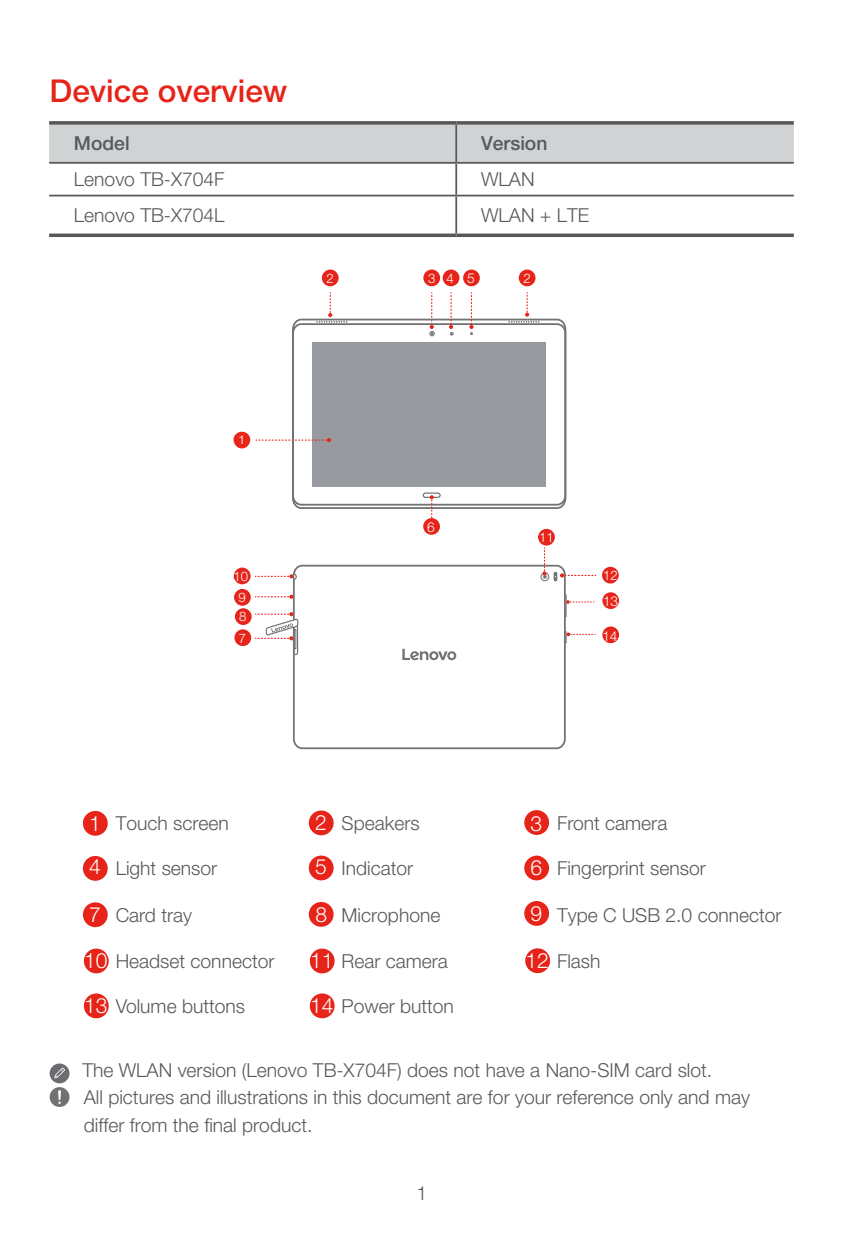
<style>
.page{position:relative;width:844px;height:1241px;background:#fff}
.page>*{position:absolute;margin:0;border:0;box-sizing:border-box;transform-origin:0 0}
.一级标题{font:500 31.5px "Helvetica Neue LT Std";color:#e72419}
.table_1{font:300 19.25px/28px "Helvetica Neue LT Std";color:#57585a}
.table_1-2{font:500 19.25px "Helvetica Neue LT Std";color:#57585a}
.t1{font:300 13.65px "Helvetica Neue LT Std";color:#fff}
.t2{font:300 13.3px "Helvetica Neue LT Std";color:#fff}
.t3{font:300 12.25px "Helvetica Neue LT Std";color:#fff;scale:1.07 1}
.s1{font-size:21px;color:#fff}
</style>
<div class="page">
<div style="left:49px;top:125px;width:744px;height:37px;background:#d1d2d4"></div>
<svg style="left:49px;top:121px;width:407px;height:4px;background:#67686a"></svg>
<svg style="left:456px;top:121px;width:337px;height:4px"></svg>
<hr style="left:49px;top:162px;width:407px;height:2px;background:#57585a">
<hr style="left:456px;top:162px;width:337px;height:2px;background:#57585a">
<svg style="left:49px;top:233px;width:407px;height:4px;background:#6d6e70"></svg>
<svg style="left:456px;top:233px;width:337px;height:4px"></svg>
<hr style="left:455px;top:164px;width:2px;height:31px;background:#57585a">
<hr style="left:49px;top:195px;width:407px;height:1px;background:#57585a">
<hr style="left:456px;top:195px;width:337px;height:1px;background:#57585a">
<hr style="left:455px;top:125px;width:2px;height:37px;background:#57585a">
<hr style="left:455px;top:196px;width:2px;height:37px;background:#57585a">
<div style="left:50px;top:1063px;width:19px;height:20px;background:#6c6d70;border-radius:50%"></div>
<svg style="left:54px;top:1067px;width:11px;height:11px"></svg>
<div style="left:312px;top:342px;width:233px;height:144px;background:#979b9f"></div>
<div style="left:322px;top:269px;width:16px;height:17px;background:#e72419;border-radius:50%"></div>
<div style="left:423px;top:269px;width:17px;height:17px;background:#e72419;border-radius:50%"></div>
<div style="left:234px;top:629px;width:17px;height:17px;background:#e72419;border-radius:50%"></div>
<div style="left:235px;top:608px;width:16px;height:17px;background:#e72419;border-radius:50%"></div>
<div style="left:602px;top:566px;width:16px;height:17px;background:#e72419;border-radius:50%"></div>
<div style="left:538px;top:529px;width:16px;height:16px;background:#e72419;border-radius:50%"></div>
<div style="left:233px;top:431px;width:17px;height:17px;background:#e72419;border-radius:50%"></div>
<div style="left:234px;top:589px;width:17px;height:16px;background:#e72419;border-radius:50%"></div>
<svg style="left:256px;top:438px;width:75px;height:4px"></svg>
<div style="left:423px;top:518px;width:17px;height:16px;background:#e72419;border-radius:50%"></div>
<div style="left:602px;top:592px;width:17px;height:17px;background:#e72419;border-radius:50%"></div>
<div style="left:292px;top:323px;width:274px;height:182px;border:2px solid #717271;border-radius:9px"></div>
<svg style="left:429px;top:292px;width:5px;height:44px"></svg>
<div style="left:292px;top:318px;width:274px;height:191px;border:2px solid #717271;border-radius:9px"></div>
<svg style="left:316px;top:292px;width:31px;height:30px"></svg>
<div style="left:422px;top:492px;width:18px;height:6px;border:1px solid #717275;border-radius:2px"></div>
<div style="left:293px;top:564px;width:272px;height:185px;border:2px solid #717271;border-radius:9px"></div>
<svg style="left:255px;top:572px;width:42px;height:8px"></svg>
<svg style="left:255px;top:593px;width:340px;height:67px"></svg>
<svg style="left:429px;top:651px;width:9px;height:9px"></svg>
<div style="left:540px;top:572px;width:9px;height:9px;border:1px solid #717275;border-radius:50%"></div>
<svg style="left:553px;top:572px;width:43px;height:9px"></svg>
<svg style="left:429px;top:495px;width:4px;height:24px"></svg>
<div style="left:463px;top:269px;width:16px;height:17px;background:#e72419;border-radius:50%"></div>
<svg style="left:542px;top:547px;width:5px;height:32px"></svg>
<div style="left:234px;top:567px;width:16px;height:17px;background:#e72419;border-radius:50%"></div>
<svg style="left:449px;top:292px;width:4px;height:43px"></svg>
<svg style="left:469px;top:292px;width:4px;height:42px"></svg>
<div style="left:442px;top:269px;width:17px;height:17px;background:#e72419;border-radius:50%"></div>
<svg style="left:508px;top:292px;width:31px;height:30px"></svg>
<div style="left:602px;top:626px;width:17px;height:17px;background:#e72419;border-radius:50%"></div>
<div style="left:518px;top:269px;width:17px;height:17px;background:#e72419;border-radius:50%"></div>
<div style="left:50px;top:1086px;width:19px;height:20px;background:#717271;border-radius:50%"></div>
<svg style="left:58px;top:1090px;width:3px;height:13px"></svg>
<div style="left:83px;top:810px;width:25px;height:25px;background:#e72419;border-radius:50%"></div>
<div style="left:309px;top:810px;width:24px;height:25px;background:#e72419;border-radius:50%"></div>
<div style="left:524px;top:810px;width:25px;height:24px;background:#e72419;border-radius:50%"></div>
<div style="left:83px;top:855px;width:25px;height:25px;background:#e72419;border-radius:50%"></div>
<div style="left:309px;top:855px;width:24px;height:25px;background:#e72419;border-radius:50%"></div>
<div style="left:524px;top:855px;width:25px;height:25px;background:#e72419;border-radius:50%"></div>
<div style="left:83px;top:902px;width:25px;height:25px;background:#e72419;border-radius:50%"></div>
<div style="left:309px;top:901px;width:24px;height:25px;background:#e72419;border-radius:50%"></div>
<div style="left:524px;top:900px;width:25px;height:25px;background:#e72419;border-radius:50%"></div>
<div style="left:84px;top:948px;width:25px;height:25px;background:#e72419;border-radius:50%"></div>
<div style="left:310px;top:948px;width:24px;height:25px;background:#e72419;border-radius:50%"></div>
<div style="left:525px;top:948px;width:25px;height:25px;background:#e72419;border-radius:50%"></div>
<div style="left:84px;top:993px;width:25px;height:25px;background:#e72419;border-radius:50%"></div>
<div style="left:310px;top:993px;width:24px;height:25px;background:#e72419;border-radius:50%"></div>
<p class="一级标题" style="left:50px;top:72px;width:239px">Device overview</p>
<p class="table_1-2" style="left:74px;top:131px;width:57px">Model</p>
<p class="table_1-2" style="left:481px;top:131px;width:68px">Version</p>
<p class="table_1" style="left:74px;top:165px;width:152px">Lenovo TB-X704F</p>
<p class="table_1" style="left:481px;top:165px;width:55px">WLAN</p>
<p class="table_1" style="left:74px;top:201px;width:152px">Lenovo TB-X704L</p>
<p class="table_1" style="left:481px;top:201px;width:110px">WLAN + LTE</p>
<p class="t3" style="left:238px;top:432px;width:8px">1</p>
<p class="t2" style="left:233px;top:568px;width:16px">10</p>
<p class="t2" style="left:238px;top:591px;width:14px">97</p>
<p class="t2" style="left:239px;top:608px;width:9px">8</p>
<p class="t2" style="left:239px;top:629px;width:9px">7</p>
<p class="t2" style="left:326px;top:270px;width:9px">2</p>
<p class="t2" style="left:428px;top:270px;width:9px">3</p>
<p class="t2" style="left:446px;top:270px;width:9px">4</p>
<p class="t1" style="left:467px;top:270px;width:9px">5</p>
<p class="t2" style="left:523px;top:270px;width:9px">2</p>
<p class="t1" style="left:427px;top:518px;width:9px">6</p>
<p class="t2" style="left:539px;top:529px;width:16px">11</p>
<p class="t2" style="left:603px;top:567px;width:16px">12</p>
<p class="t1" style="left:603px;top:592px;width:17px">13</p>
<p class="t1" style="left:602px;top:627px;width:17px">14</p>
<p class="table_1" style="left:89px;top:808px;width:141px"><span class="s1">1</span> Touch screen</p>
<p class="table_1" style="left:315px;top:808px;width:106px"><span class="s1">2</span> Speakers</p>
<p class="table_1" style="left:530px;top:808px;width:138px"><span class="s1">3</span> Front camera</p>
<p class="table_1" style="left:89px;top:853px;width:129px"><span class="s1">4</span> Light sensor</p>
<p class="table_1" style="left:315px;top:853px;width:100px"><span class="s1">5</span> Indicator</p>
<p class="table_1" style="left:530px;top:853px;width:177px"><span class="s1">6</span> Fingerprint sensor</p>
<p class="table_1" style="left:89px;top:900px;width:104px"><span class="s1">7</span> Card tray</p>
<p class="table_1" style="left:315px;top:900px;width:126px"><span class="s1">8</span> Microphone</p>
<p class="table_1" style="left:530px;top:900px;width:252px"><span class="s1">9</span> Type C USB 2.0 connector</p>
<p class="table_1" style="left:84px;top:946px;width:192px"><span class="s1">10</span> Headset connector</p>
<p class="table_1" style="left:310px;top:946px;width:139px"><span class="s1">11</span> Rear camera</p>
<p class="table_1" style="left:525px;top:946px;width:76px"><span class="s1">12</span> Flash</p>
<p class="table_1" style="left:84px;top:991px;width:162px"><span class="s1">13</span> Volume buttons</p>
<p class="table_1" style="left:310px;top:991px;width:145px"><span class="s1">14</span> Power button</p>
<p class="table_1" style="left:82px;top:1055px;width:631px">The WLAN version (Lenovo TB-X704F) does not have a Nano-SIM card slot.</p>
<p class="table_1" style="left:84px;top:1082px;width:667px">All pictures and illustrations in this document are for your reference only and may differ from the final product.</p>
<p class="table_1" style="left:416px;top:1178px;width:12px">1</p>
</div>
